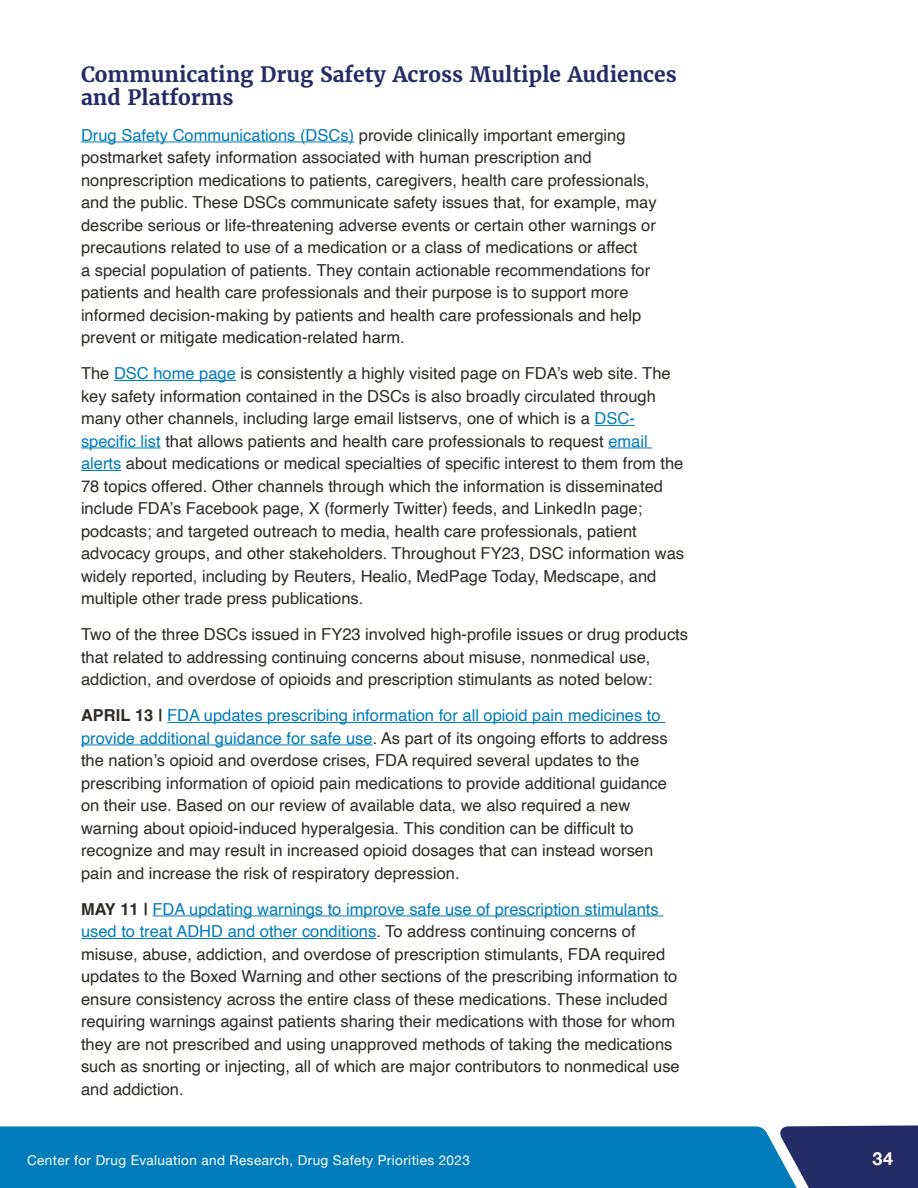
<style>
.page{position:relative;width:918px;height:1188px;background:#fff}
.page>*{position:absolute;margin:0;border:0;box-sizing:border-box;transform-origin:0 0}
.t1{font:700 21px/22.5px "Merriweather";color:#232c67}
.t2{font:700 18px "Helvetica Neue";color:#fff}
.Body{font:16.5px/22.5px "Helvetica";color:#2e2a26}
.t3{font:13.5px "Helvetica Neue";letter-spacing:.03em;color:#fff}
.s1{color:#017cba}
.s2{font-weight:700}
</style>
<div class="page">
<div style="left:803px;top:1125px;width:115px;height:63px;background:#232c67"></div>
<div style="left:0;top:1126px;width:803px;height:62px;background:#017cba"></div>
<hr style="left:81px;top:142px;width:273px;height:1px;background:#017cba">
<hr style="left:114px;top:380px;width:122px;height:1px;background:#017cba">
<hr style="left:595px;top:425px;width:40px;height:1px;background:#017cba">
<hr style="left:81px;top:448px;width:80px;height:1px;background:#017cba">
<hr style="left:608px;top:448px;width:44px;height:1px;background:#017cba">
<hr style="left:81px;top:470px;width:40px;height:1px;background:#017cba">
<hr style="left:167px;top:722px;width:498px;height:1px;background:#017cba">
<hr style="left:81px;top:745px;width:292px;height:1px;background:#017cba">
<hr style="left:153px;top:916px;width:510px;height:1px;background:#017cba">
<hr style="left:81px;top:938px;width:295px;height:1px;background:#017cba">
<h2 class="t1" style="left:81px;top:63px;width:597px">Communicating Drug Safety Across Multiple Audiences and Platforms</h2>
<p class="Body" style="left:81px;top:124px;width:577px"><span class="s1">Drug Safety Communications (DSCs)</span> provide clinically important emerging postmarket safety information associated with human prescription and nonprescription medications to patients, caregivers, health care professionals, and the public. These DSCs communicate safety issues that, for example, may describe serious or life-threatening adverse events or certain other warnings or precautions related to use of a medication or a class of medications or affect<br>a special population of patients. They contain actionable recommendations for patients and health care professionals and their purpose is to support more informed decision-making by patients and health care professionals and help prevent or mitigate medication-related harm.</p>
<p class="Body" style="left:81px;top:363px;width:605px">The <span class="s1">DSC home page</span> is consistently a highly visited page on FDA’s web site. The key safety information contained in the DSCs is also broadly circulated through many other channels, including large email listservs, one of which is a <span class="s1">DSC&shy;specific list</span> that allows patients and health care professionals to request <span class="s1">email alerts</span> about medications or medical specialties of specific interest to them from the 78 topics offered. Other channels through which the information is disseminated include FDA’s Facebook page, X (formerly Twitter) feeds, and LinkedIn page; podcasts; and targeted outreach to media, health care professionals, patient advocacy groups, and other stakeholders. Throughout FY23, DSC information was widely reported, including by Reuters, Healio, MedPage Today, Medscape, and multiple other trade press publications.</p>
<p class="Body" style="left:81px;top:624px;width:609px">Two of the three DSCs issued in FY23 involved high-profile issues or drug products that related to addressing continuing concerns about misuse, nonmedical use, addiction, and overdose of opioids and prescription stimulants as noted below:</p>
<p class="Body" style="left:81px;top:705px;width:588px"><span class="s2">APRIL 13 |</span> <span class="s1">FDA updates prescribing information for all opioid pain medicines to provide additional guidance for safe use</span>. As part of its ongoing efforts to address the nation’s opioid and overdose crises, FDA required several updates to the prescribing information of opioid pain medications to provide additional guidance on their use. Based on our review of available data, we also required a new warning about opioid-induced hyperalgesia. This condition can be difficult to recognize and may result in increased opioid dosages that can instead worsen pain and increase the risk of respiratory depression.</p>
<p class="Body" style="left:81px;top:898px;width:600px"><span class="s2">MAY 11 |</span> <span class="s1">FDA updating warnings to improve safe use of prescription stimulants used to treat ADHD and other conditions</span>. To address continuing concerns of misuse, abuse, addiction, and overdose of prescription stimulants, FDA required updates to the Boxed Warning and other sections of the prescribing information to ensure consistency across the entire class of these medications. These included requiring warnings against patients sharing their medications with those for whom they are not prescribed and using unapproved methods of taking the medications such as snorting or injecting, all of which are major contributors to nonmedical use and addiction.</p>
<p class="t3" style="left:27px;top:1150px;width:444px">Center for Drug Evaluation and Research, Drug Safety Priorities 2023</p>
<p class="t2" style="left:873px;top:1144px;width:22px">34</p>
</div>
